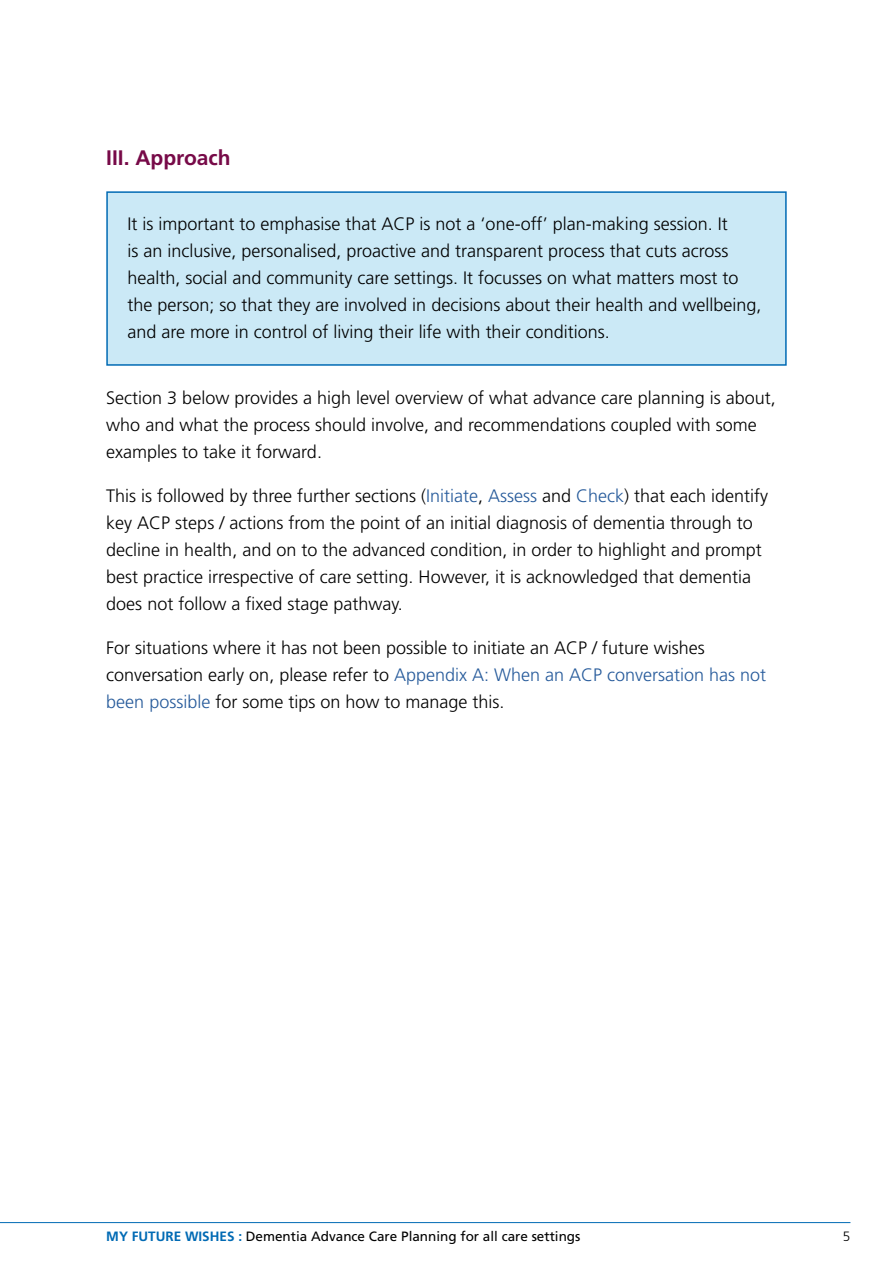
<style>
.page{position:relative;width:893px;height:1263px;background:#fff}
.page>*{position:absolute;margin:0;border:0;box-sizing:border-box;transform-origin:0 0}
.t1{font:700 21px "Frutiger";color:#770a48}
.t2{font:300 18px/27px "Frutiger";color:#000}
.t3{font:13.5px "Frutiger";color:#000}
.t4{font:300 13.5px "Frutiger";color:#000}
.s1{color:#275b9b}
.s2{font-weight:700;color:#006ab4}
</style>
<div class="page">
<hr style="left:0;top:1222px;width:850px;height:1px;background:#006ab4">
<div style="left:106px;top:191px;width:681px;height:175px;background:#cbe9f6;border:2px solid #006ab4"></div>
<p class="t1" style="left:106px;top:146px;width:126px">III. Approach</p>
<p class="t2" style="left:128px;top:211px;width:635px">It is important to emphasise that ACP is not a ‘one-off’ plan-making session. It<br>is an inclusive, personalised, proactive and transparent process that cuts across health, social and community care settings. It focusses on what matters most to the person; so that they are involved in decisions about their health and wellbeing, and are more in control of living their life with their conditions.</p>
<p class="t2" style="left:106px;top:384px;width:671px">Section 3 below provides a high level overview of what advance care planning is about, who and what the process should involve, and recommendations coupled with some examples to take it forward.</p>
<p class="t2" style="left:106px;top:482px;width:663px">This is followed by three further sections (<span class="s1">Initiate</span>, <span class="s1">Assess</span> and <span class="s1">Check</span>) that each identify key ACP steps / actions from the point of an initial diagnosis of dementia through to decline in health, and on to the advanced condition, in order to highlight and prompt best practice irrespective of care setting. However, it is acknowledged that dementia does not follow a fixed stage pathway.</p>
<p class="t2" style="left:106px;top:634px;width:661px">For situations where it has not been possible to initiate an ACP / future wishes conversation early on, please refer to <span class="s1">Appendix A: When an ACP conversation has not been possible</span> for some tips on how to manage this.</p>
<p class="t3" style="left:106px;top:1228px;width:476px"><span class="s2">MY FUTURE WISHES :</span> Dementia Advance Care Planning for all care settings</p>
<p class="t4" style="left:843px;top:1228px;width:9px">5</p>
</div>
